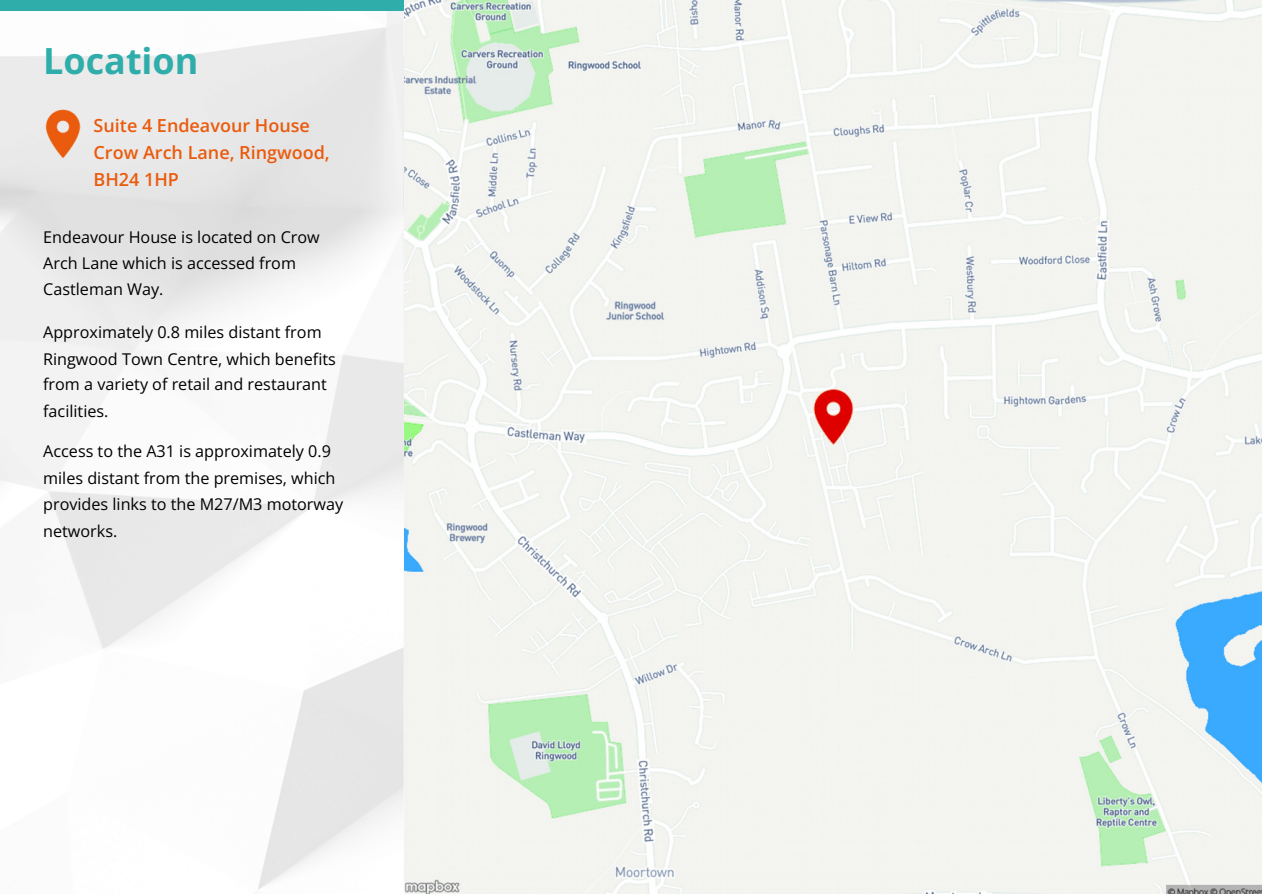
<style>
.page{position:relative;width:1263px;height:894px;background:#fff}
.page>*{position:absolute;margin:0;border:0;box-sizing:border-box;transform-origin:0 0}
.t1{font:700 36px "Open Sans";color:#2fadaa}
.t2{font:600 18px/27px "Open Sans";color:#ea5b0d}
.t3{font:16.2px/25.8px "Open Sans";color:#000}
</style>
<div class="page">
<img style="left:0;top:0;width:1261px;height:893px">
<img style="left:34px;top:105px;width:58px;height:58px">
<div style="left:0;top:0;width:404px;height:11px;background:#2fadaa"></div>
<p class="t1" style="left:43px;top:35px;width:157px">Location</p>
<p class="t2" style="left:94px;top:111px;width:238px">Suite 4 Endeavour House<br>Crow Arch Lane, Ringwood,<br>BH24 1HP</p>
<p class="t3" style="left:43px;top:224px;width:278px">Endeavour House is located on Crow<br>Arch Lane which is accessed from<br>Castleman Way.</p>
<p class="t3" style="left:43px;top:318px;width:280px">Approximately 0.8 miles distant from</p>
<p class="t3" style="left:43px;top:345px;width:294px">Ringwood Town Centre, which benefits</p>
<p class="t3" style="left:43px;top:371px;width:285px">from a variety of retail and restaurant</p>
<p class="t3" style="left:43px;top:398px;width:67px">facilities.</p>
<p class="t3" style="left:43px;top:437px;width:289px">Access to the A31 is approximately 0.9</p>
<p class="t3" style="left:43px;top:464px;width:294px">miles distant from the premises, which</p>
<p class="t3" style="left:43px;top:490px;width:302px">provides links to the M27/M3 motorway</p>
<p class="t3" style="left:43px;top:517px;width:76px">networks.</p>
</div>
